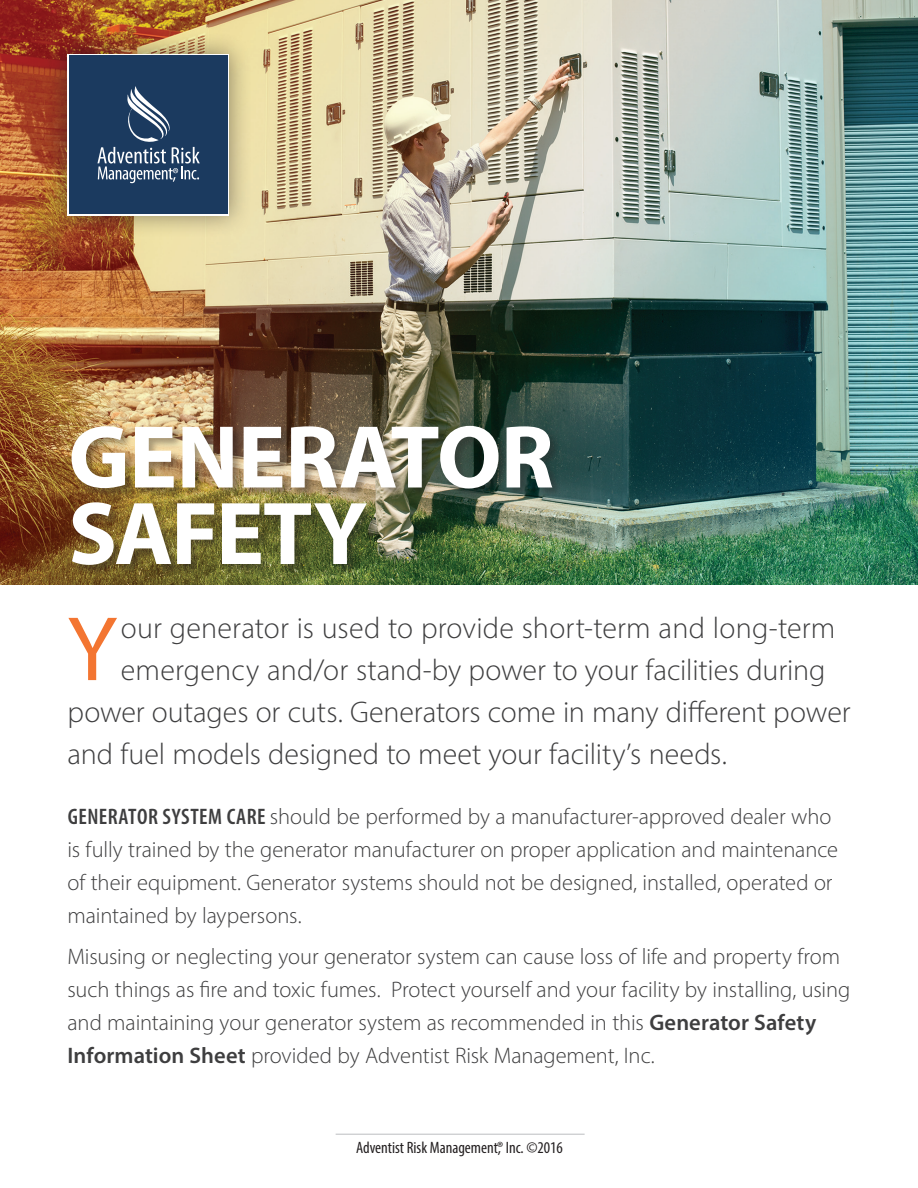
<style>
.page{position:relative;width:918px;height:1188px;background:#fff}
.page>*{position:absolute;margin:0;border:0;box-sizing:border-box;transform-origin:0 0}
.t1{font:92.25px "Myriad Pro";color:#f37531}
.t2{font:700 90px/76.5px "Myriad Pro";letter-spacing:-.01em;color:#fff}
.t3{font:300 30px "Myriad Pro";color:#3e3e3f}
.t4{font:300 22.5px/33px "Myriad Pro";letter-spacing:-.005em;color:#3e3e3f}
.t5{font:condensed 16.5px "Myriad Pro";color:#231f20}
.s1{font-weight:600;font-stretch:condensed}
.s2{font-weight:600}
</style>
<div class="page">
<hr style="left:336px;top:1134px;width:249px;height:1px;background:#bcbdc0">
<img style="left:0;top:0;width:918px;height:584px">
<div style="left:45px;top:31px;width:207px;height:208px;background:#231f20;opacity:.5"></div>
<div style="left:68px;top:54px;width:162px;height:162px;background:linear-gradient(to right,#fff,#fff)"></div>
<div style="left:69px;top:56px;width:159px;height:158px;background:#1b3a5f"></div>
<svg style="left:97px;top:86px;width:103px;height:97px"></svg>
<div style="left:71px;top:425px;width:492px;height:151px;background:#231f20;opacity:.37"></div>
<h2 class="t2" style="left:68px;top:416px;width:487px">GENERATOR<br>SAFETY</h2>
<h1 class="t1" style="left:67px;top:592px;width:51px">Y</h1>
<h3 class="t3" style="left:121px;top:610px;width:716px">our generator is used to provide short-term and long-term</h3>
<h3 class="t3" style="left:121px;top:652px;width:706px">emergency and/or stand-by power to your facilities during</h3>
<h3 class="t3" style="left:68px;top:694px;width:785px">power outages or cuts. Generators come in many different power</h3>
<h3 class="t3" style="left:68px;top:736px;width:661px">and fuel models designed to meet your facility’s needs.</h3>
<p class="t4" style="left:67px;top:800px;width:772px"><span class="s1">GENERATOR SYSTEM CARE</span> should be performed by a manufacturer-approved dealer who is fully trained by the generator manufacturer on proper application and maintenance of their equipment. Generator systems should not be designed, installed, operated or maintained by laypersons.</p>
<p class="t4" style="left:67px;top:940px;width:784px">Misusing or neglecting your generator system can cause loss of life and property from such things as fire and toxic fumes. Protect yourself and your facility by installing, using and maintaining your generator system as recommended in this <span class="s2">Generator Safety Information Sheet</span> provided by Adventist Risk Management, Inc.</p>
<p class="t5" style="left:356px;top:1137px;width:208px">Adventist Risk Management,® Inc. ©2016</p>
</div>
